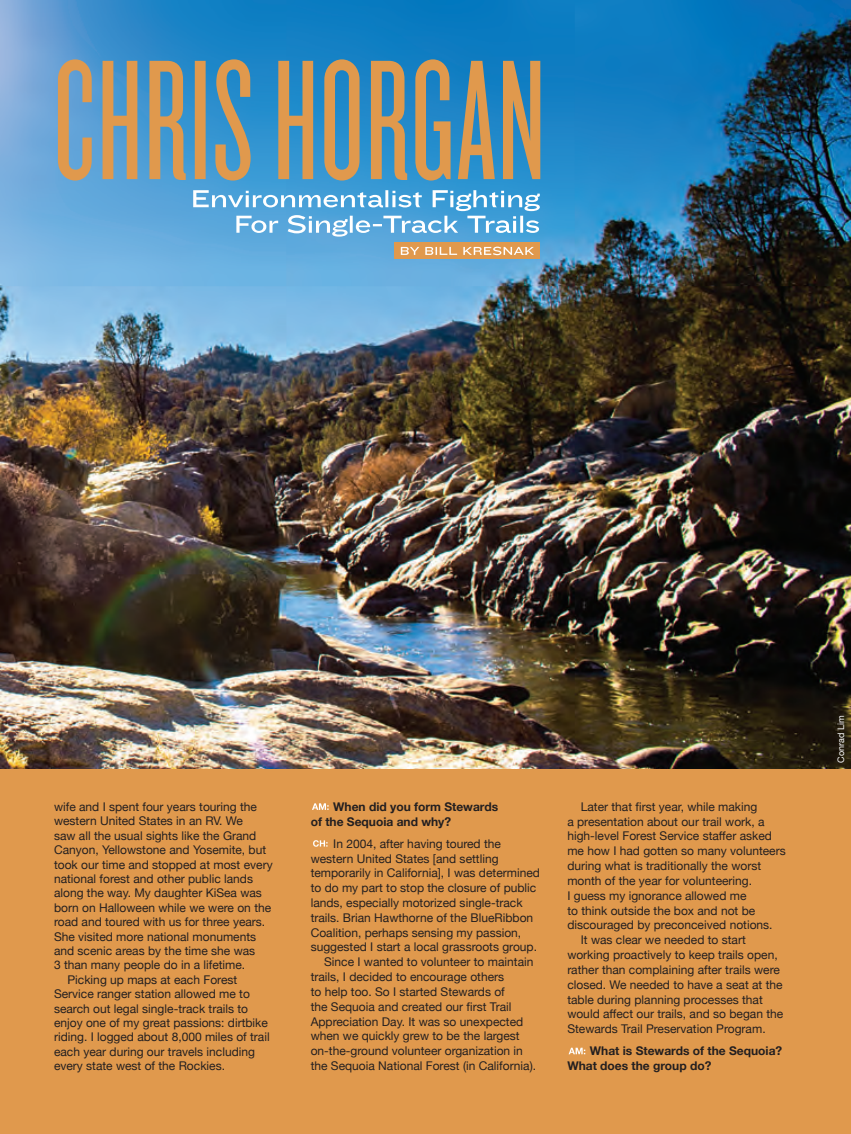
<style>
.page{position:relative;width:851px;height:1134px;background:#fff}
.page>*{position:absolute;margin:0;border:0;box-sizing:border-box;transform-origin:0 0}
.AM_Body{font:12px/14.9px "Helvetica Neue";color:#231f20}
.AM_Body-2{font:700 12px/14.9px "Helvetica Neue";color:#231f20}
.AM_Photo_Credit{font:9px "Helvetica Neue";color:#fff}
</style>
<div class="page">
<img style="left:0;top:0;width:850px;height:770px">
<div style="left:0;top:770px;width:850px;height:364px;background:#e0994d"></div>
<svg style="left:193px;top:190px;width:347px;height:47px;background:#71b5e0"></svg>
<svg style="left:58px;top:59px;width:482px;height:122px;background:#7f9393"></svg>
<div style="left:394px;top:242px;width:146px;height:17px;background:#e0994d"></div>
<svg style="left:401px;top:247px;width:133px;height:8px"></svg>
<svg style="left:312px;top:803px;width:16px;height:7px"></svg>
<svg style="left:313px;top:840px;width:14px;height:7px"></svg>
<svg style="left:568px;top:1047px;width:18px;height:8px"></svg>
<svg style="left:568px;top:1048px;width:17px;height:6px"></svg>
<p class="AM_Body" style="left:54px;top:799px;width:220px;line-height:14.4px">wife and I spent four years touring the western United States in an RV. We<br>saw all the usual sights like the Grand Canyon, Yellowstone and Yosemite, but took our time and stopped at most every national forest and other public lands along the way. My daughter KiSea was born on Halloween while we were on the road and toured with us for three years.<br>She visited more national monuments and scenic areas by the time she was<br>3 than many people do in a lifetime.</p>
<p class="AM_Body" style="left:54px;top:971px;width:217px;line-height:14.4px;text-indent:14px">Picking up maps at each Forest Service ranger station allowed me to search out legal single-track trails to enjoy one of my great passions: dirtbike riding. I logged about 8,000 miles of trail each year during our travels including every state west of the Rockies.</p>
<p class="AM_Body-2" style="left:310px;top:799px;width:189px;text-indent:23px">When did you form Stewards of the Sequoia and why?</p>
<p class="AM_Body" style="left:310px;top:835px;width:231px;text-indent:23px">In 2004, after having toured the western United States [and settling temporarily in California], I was determined to do my part to stop the closure of public lands, especially motorized single-track trails. Brian Hawthorne of the BlueRibbon Coalition, perhaps sensing my passion, suggested I start a local grassroots group.</p>
<p class="AM_Body" style="left:310px;top:954px;width:227px;text-indent:14px">Since I wanted to volunteer to maintain trails, I decided to encourage others<br>to help too. So I started Stewards of<br>the Sequoia and created our first Trail Appreciation Day. It was so unexpected when we quickly grew to be the largest on-the-ground volunteer organization in the Sequoia National Forest (in California).</p>
<p class="AM_Body" style="left:567px;top:798px;width:220px;text-indent:14px">Later that first year, while making<br>a presentation about our trail work, a high-level Forest Service staffer asked me how I had gotten so many volunteers during what is traditionally the worst month of the year for volunteering.<br>I guess my ignorance allowed me<br>to think outside the box and not be discouraged by preconceived notions.</p>
<p class="AM_Body" style="left:567px;top:932px;width:217px;text-indent:14px">It was clear we needed to start working proactively to keep trails open, rather than complaining after trails were closed. We needed to have a seat at the table during planning processes that would affect our trails, and so began the Stewards Trail Preservation Program.</p>
<p class="AM_Body-2" style="left:567px;top:1043px;width:216px;text-indent:23px">What is Stewards of the Sequoia?<br>What does the group do?</p>
<p class="AM_Photo_Credit" style="left:833px;top:763px;width:49px;rotate:-90deg">Conrad Lim</p>
</div>
